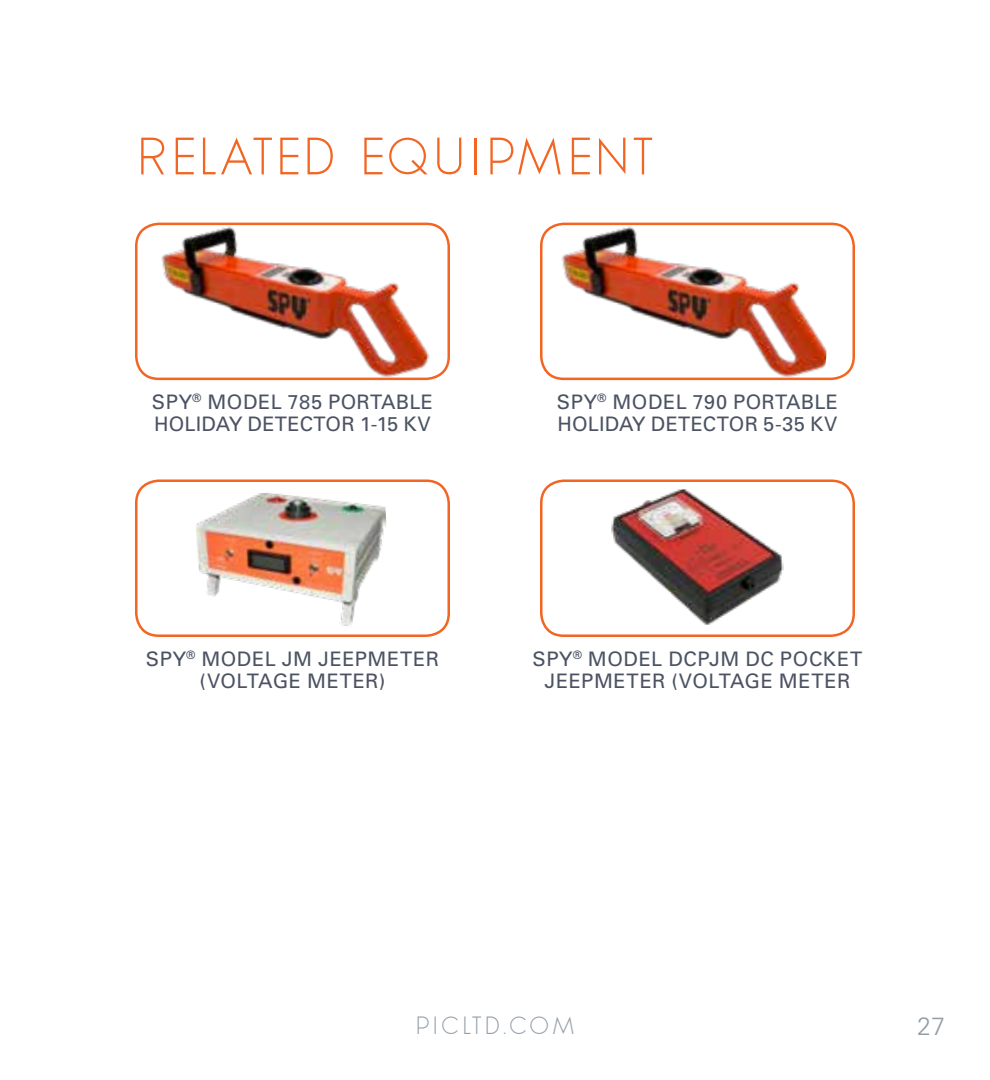
<style>
.page{position:relative;width:990px;height:1080px;background:#fff}
.page>*{position:absolute;margin:0;border:0;box-sizing:border-box;transform-origin:0 0}
.t1{font:200 52.5px "phantom";letter-spacing:.04em;color:#f26522}
.t2{font:200 25px "phantom";letter-spacing:.095em;color:#949ea8}
.t3{font:300 25px "Univers";color:#949ea8}
.t4{font:20px/22.5px "Univers";letter-spacing:.02em;color:#4b5363}
</style>
<div class="page">
<img style="left:161px;top:224px;width:285px;height:153px">
<div style="left:135px;top:223px;width:315px;height:157px;border:2px solid #f26522;border-radius:22px"></div>
<img style="left:548px;top:224px;width:279px;height:155px">
<div style="left:540px;top:223px;width:315px;height:157px;border:2px solid #f26522;border-radius:22px"></div>
<img style="left:196px;top:493px;width:191px;height:133px">
<div style="left:135px;top:479px;width:315px;height:158px;border:2px solid #f26522;border-radius:22px"></div>
<img style="left:611px;top:489px;width:173px;height:136px">
<div style="left:540px;top:479px;width:315px;height:158px;border:2px solid #f26522;border-radius:22px"></div>
<h1 class="t1" style="left:135px;top:126px;width:519px">RELATED EQUIPMENT</h1>
<p class="t4" style="left:152px;top:390px;width:283px">SPY<sup>®</sup> MODEL 785 PORTABLE<br>HOLIDAY DETECTOR 1-15 KV</p>
<p class="t4" style="left:557px;top:390px;width:283px">SPY<sup>®</sup> MODEL 790 PORTABLE<br>HOLIDAY DETECTOR 5-35 KV</p>
<p class="t4" style="left:146px;top:647px;width:295px;text-align:center">SPY<sup>®</sup> MODEL JM JEEPMETER (VOLTAGE METER)</p>
<p class="t4" style="left:532px;top:647px;width:332px;text-align:center">SPY<sup>®</sup> MODEL DCPJM DC POCKET<br>JEEPMETER (VOLTAGE METER</p>
<p class="t2" style="left:415px;top:1011px;width:162px">PICLTD.COM</p>
<p class="t3" style="left:917px;top:1011px;width:29px">27</p>
</div>
